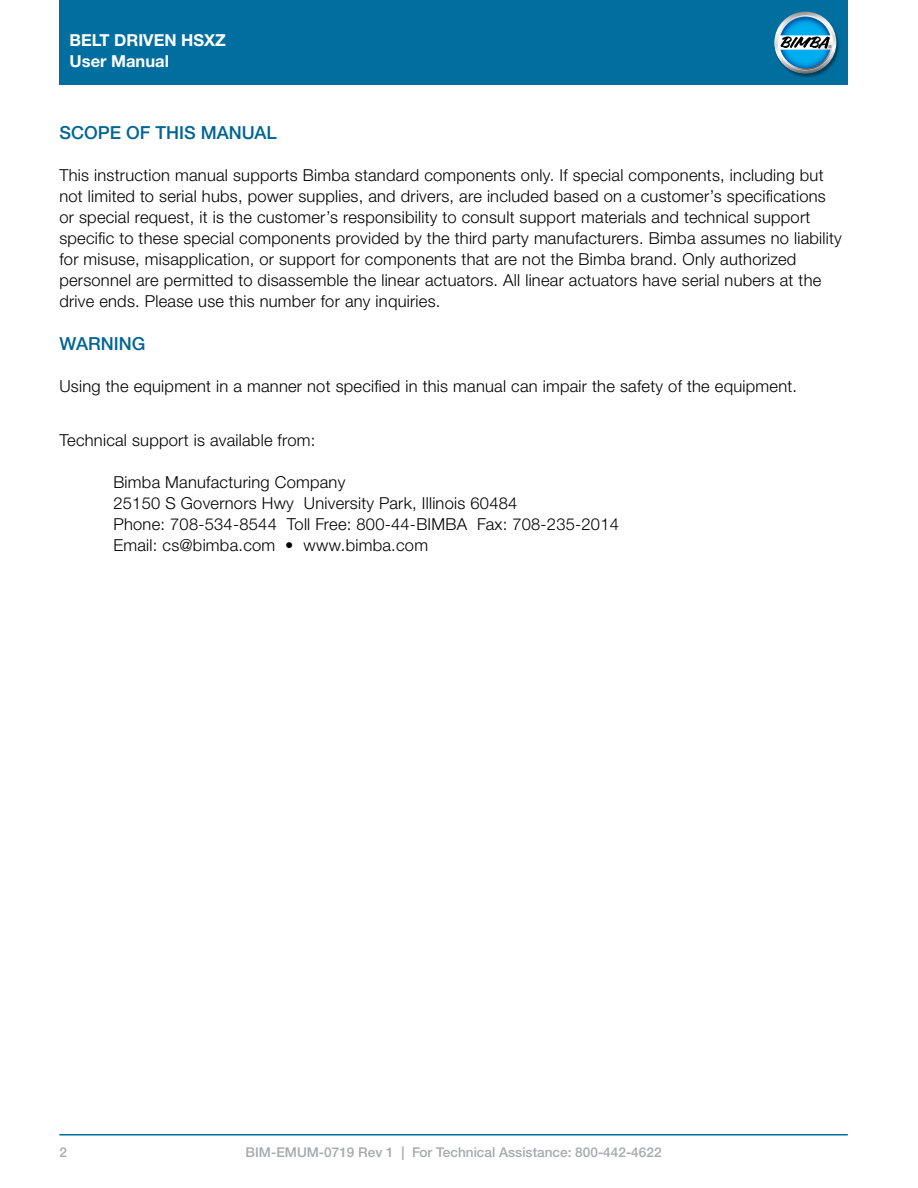
<style>
.page{position:relative;width:918px;height:1188px;background:#fff}
.page>*{position:absolute;margin:0;border:0;box-sizing:border-box;transform-origin:0 0}
.t1{font:500 18px "Helvetica Neue LTW1 G";color:#006593}
.t2{font:300 16.5px/21px "Helvetica Neue LTW1 G";letter-spacing:.015em;color:#000}
.t3{font:700 16.5px/21px "Helvetica Neue LTW1 G";color:#fff}
.t4{font:500 13.5px "Helvetica Neue LTW1 G";color:#a7a9ac}
</style>
<div class="page">
<div style="left:59px;top:0;width:789px;height:85px;background:#006e9f"></div>
<img style="left:776px;top:13px;width:63px;height:64px">
<svg style="left:774px;top:12px;width:62px;height:62px"></svg>
<svg style="left:778px;top:15px;width:55px;height:55px"></svg>
<svg style="left:780px;top:17px;width:52px;height:51px;background:#499cc1"></svg>
<hr style="left:59px;top:1134px;width:789px;height:2px;background:#006e9f">
<p class="t3" style="left:70px;top:29px;width:158px">BELT DRIVEN HSXZ<br>User Manual</p>
<p class="t1" style="left:59px;top:122px;width:219px">SCOPE OF THIS MANUAL</p>
<p class="t2" style="left:59px;top:164px;width:784px">This instruction manual supports Bimba standard components only. If special components, including but not limited to serial hubs, power supplies, and drivers, are included based on a customer’s specifications or special request, it is the customer’s responsibility to consult support materials and technical support specific to these special components provided by the third party manufacturers. Bimba assumes no liability for misuse, misapplication, or support for components that are not the Bimba brand. Only authorized personnel are permitted to disassemble the linear actuators. All linear actuators have serial nubers at the drive ends. Please use this number for any inquiries.</p>
<p class="t1" style="left:59px;top:332px;width:87px">WARNING</p>
<p class="t2" style="left:59px;top:375px;width:739px">Using the equipment in a manner not specified in this manual can impair the safety of the equipment.</p>
<p class="t2" style="left:59px;top:430px;width:258px">Technical support is available from:</p>
<p class="t2" style="left:113px;top:472px;width:507px">Bimba Manufacturing Company<br>25150 S Governors Hwy University Park, Illinois 60484<br>Phone: 708-534-8544 Toll Free: 800-44-BIMBA Fax: 708-235-2014<br>Email: cs@bimba.com • www.bimba.com</p>
<p class="t4" style="left:59px;top:1144px;width:9px">2</p>
<p class="t4" style="left:246px;top:1144px;width:417px">BIM-EMUM-0719 Rev 1 | For Technical Assistance: 800-442-4622</p>
</div>
